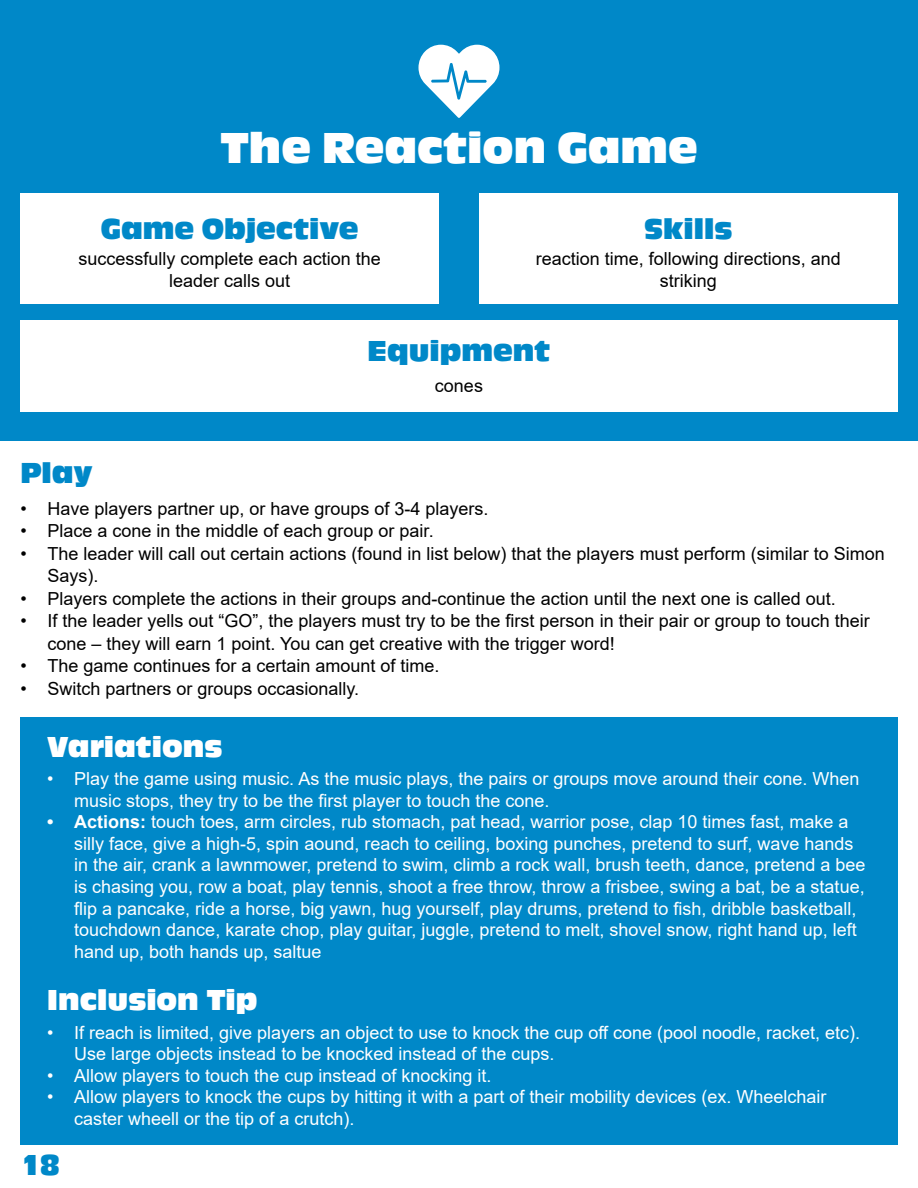
<style>
.page{position:relative;width:918px;height:1188px;background:#fff}
.page>*{position:absolute;margin:0;border:0;box-sizing:border-box;transform-origin:0 0}
.t1{font:45px "Antique Oli Com";color:#fff}
.t2{font:30px "Antique Oli Com";color:#0088c8}
.t3{font:30px "Antique Oli Com";color:#fff}
.t4{font:18px/21.6px "Arial";color:#fff}
.t5{font:18px/21.6px "Arial";color:#000;text-align:center}
.s1{font-weight:700}
</style>
<div class="page">
<div style="left:0;top:0;width:918px;height:440px;background:#0088c8"></div>
<div style="left:20px;top:193px;width:419px;height:110px;background:#fff"></div>
<div style="left:20px;top:320px;width:878px;height:92px;background:#fff"></div>
<div style="left:479px;top:193px;width:419px;height:110px;background:#fff"></div>
<svg style="left:418px;top:45px;width:81px;height:73px"></svg>
<div style="left:20px;top:717px;width:878px;height:428px;background:#0088c8"></div>
<p class="t1" style="left:220px;top:122px;width:479px">The Reaction Game</p>
<p class="t2" style="left:101px;top:212px;width:259px">Game Objective</p>
<p class="t2" style="left:644px;top:212px;width:90px">Skills</p>
<p class="t5" style="left:79px;top:248px;width:304px">successfully complete each action the leader calls out</p>
<p class="t5" style="left:536px;top:248px;width:307px">reaction time, following directions, and striking</p>
<p class="t2" style="left:20px;top:456px;width:74px">Play</p>
<p class="t2" style="left:368px;top:334px;width:184px">Equipment</p>
<p class="t5" style="left:435px;top:375px;width:50px">cones</p>
<p class="t5" style="left:20px;top:497px;width:470px">• Have players partner up, or have groups of 3-4 players.</p>
<p class="t5" style="left:20px;top:520px;width:415px">• Place a cone in the middle of each group or pair.</p>
<p class="t5" style="left:47px;top:542px;width:839px;line-height:22.5px;text-align:left;text-indent:-27px">• The leader will call out certain actions (found in list below) that the players must perform (similar to Simon<br>Says).</p>
<p class="t5" style="left:20px;top:587px;width:817px">• Players complete the actions in their groups and-continue the action until the next one is called out.</p>
<p class="t5" style="left:47px;top:610px;width:824px;line-height:22.5px;text-align:left;text-indent:-27px">• If the leader yells out “GO”, the players must try to be the first person in their pair or group to touch their cone – they will earn 1 point. You can get creative with the trigger word!</p>
<p class="t5" style="left:20px;top:655px;width:421px">• The game continues for a certain amount of time.</p>
<p class="t5" style="left:20px;top:677px;width:340px">• Switch partners or groups occasionally.</p>
<p class="t3" style="left:47px;top:730px;width:177px">Variations</p>
<p class="t4" style="left:74px;top:768px;width:787px;text-indent:-27px">• Play the game using music. As the music plays, the pairs or groups move around their cone. When music stops, they try to be the first player to touch the cone.</p>
<p class="t4" style="left:74px;top:811px;width:793px;text-indent:-27px"><span class="s1">• Actions:</span> touch toes, arm circles, rub stomach, pat head, warrior pose, clap 10 times fast, make a silly face, give a high-5, spin aound, reach to ceiling, boxing punches, pretend to surf, wave hands in the air, crank a lawnmower, pretend to swim, climb a rock wall, brush teeth, dance, pretend a bee is chasing you, row a boat, play tennis, shoot a free throw, throw a frisbee, swing a bat, be a statue, flip a pancake, ride a horse, big yawn, hug yourself, play drums, pretend to fish, dribble basketball, touchdown dance, karate chop, play guitar, juggle, pretend to melt, shovel snow, right hand up, left hand up, both hands up, saltue</p>
<p class="t3" style="left:47px;top:984px;width:212px">Inclusion Tip</p>
<p class="t4" style="left:74px;top:1021px;width:787px;text-indent:-27px">• If reach is limited, give players an object to use to knock the cup off cone (pool noodle, racket, etc).<br>Use large objects instead to be knocked instead of the cups.</p>
<p class="t4" style="left:47px;top:1064px;width:446px">• Allow players to touch the cup instead of knocking it.</p>
<p class="t4" style="left:74px;top:1086px;width:754px;text-indent:-27px">• Allow players to knock the cups by hitting it with a part of their mobility devices (ex. Wheelchair caster wheell or the tip of a crutch).</p>
<p class="t2" style="left:20px;top:1149px;width:41px">18</p>
</div>
